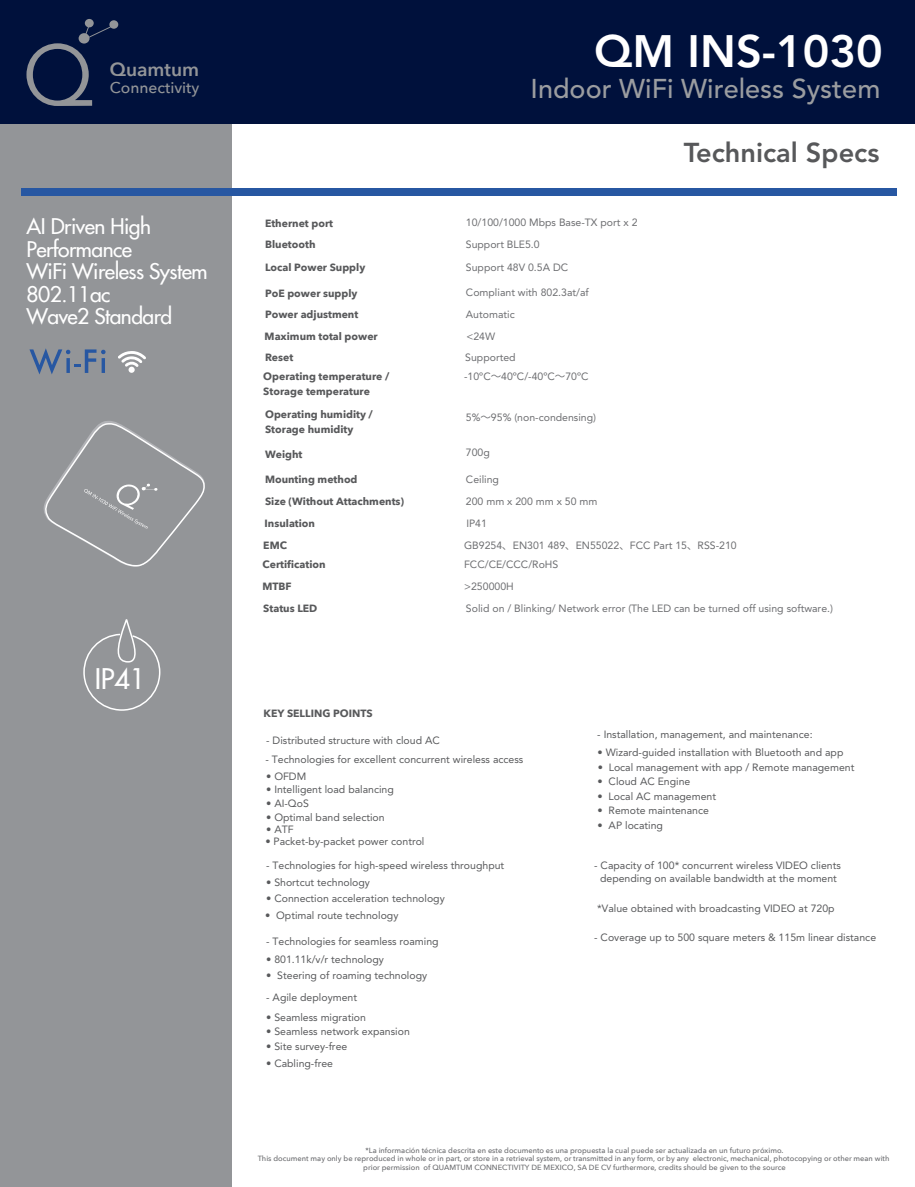
<style>
.page{position:relative;width:915px;height:1187px;background:#fff}
.page>*{position:absolute;margin:0;border:0;box-sizing:border-box;transform-origin:0 0}
.t1{font:800 45px "Avenir";color:#fff}
.t2{font:500 27.75px "Futura";color:#fff}
.t3{font:800 27.15px "Avenir";color:#57585a}
.t4{font:500 27px "Avenir";color:#9b9da0}
.t5{font:500 21.15px/22.5px "Futura";letter-spacing:-.025em;color:#fff}
.t6{font:600 19.05px "Avenir Next";color:#939598}
.t7{font:500 15.6px "Avenir Next";color:#939598}
.t8{font:10.5px/12.6px "Avenir";color:#58595b;text-align:center}
.t9{font:10.5px/21.3px "Avenir";color:#6c6d70}
.t10{font:700 10.5px/15px "Avenir Next";color:#58595b}
.t11{font:500 7.5px/9px "Avenir Next";color:#6c6d70;text-align:center}
.s1{font-family:"Koz Go Pr 6 N"}
</style>
<div class="page">
<div style="left:1px;top:0;width:231px;height:1186px;background:#939598"></div>
<div style="left:0;top:0;width:914px;height:123px;background:#00113c"></div>
<div style="left:21px;top:188px;width:875px;height:7px;background:#2757a2"></div>
<svg style="left:26px;top:19px;width:92px;height:87px"></svg>
<svg style="left:29px;top:348px;width:76px;height:26px"></svg>
<svg style="left:118px;top:351px;width:28px;height:16px"></svg>
<div style="left:128px;top:366px;width:7px;height:7px;background:#fff;border-radius:50%"></div>
<svg style="left:44px;top:421px;width:161px;height:145px"></svg>
<svg style="left:83px;top:619px;width:78px;height:92px"></svg>
<h1 class="t1" style="left:594px;top:18px;width:290px">QM INS-1030</h1>
<h3 class="t6" style="left:110px;top:53px;width:91px">Quamtum</h3>
<h3 class="t7" style="left:110px;top:74px;width:91px">Connectivity</h3>
<h3 class="t4" style="left:530px;top:69px;width:351px">Indoor WiFi Wireless System</h3>
<h3 class="t5" style="left:26px;top:215px;width:182px">AI Driven High<br>Performance<br>WiFi Wireless System<br>802.11ac<br>Wave2 Standard</h3>
<h2 class="t2" style="left:95px;top:661px;width:53px">IP41</h2>
<p class="t10" style="left:265px;top:215px;width:70px">Ethernet port</p>
<p class="t9" style="left:466px;top:212px;width:173px">10/100/1000 Mbps Base-TX port x 2</p>
<p class="t10" style="left:265px;top:237px;width:52px">Bluetooth</p>
<p class="t9" style="left:465px;top:233px;width:75px">Support BLE5.0</p>
<p class="t10" style="left:265px;top:260px;width:102px">Local Power Supply</p>
<p class="t9" style="left:466px;top:256px;width:104px">Support 48V 0.5A DC</p>
<p class="t10" style="left:265px;top:285px;width:94px">PoE power supply</p>
<p class="t9" style="left:466px;top:282px;width:124px">Compliant with 802.3at/af</p>
<p class="t10" style="left:265px;top:307px;width:95px">Power adjustment</p>
<p class="t9" style="left:465px;top:304px;width:50px">Automatic</p>
<p class="t10" style="left:264px;top:329px;width:115px">Maximum total power</p>
<p class="t9" style="left:466px;top:326px;width:30px">&lt;24W</p>
<p class="t10" style="left:265px;top:350px;width:30px">Reset</p>
<p class="t9" style="left:465px;top:347px;width:52px">Supported</p>
<p class="t10" style="left:263px;top:368px;width:128px">Operating temperature /<br>Storage temperature</p>
<p class="t9" style="left:464px;top:365px;width:126px">-10ºC<span class="s1">～</span>40ºC/-40ºC<span class="s1">～</span>70ºC</p>
<p class="t10" style="left:265px;top:407px;width:109px">Operating humidity /<br>Storage humidity</p>
<p class="t9" style="left:465px;top:407px;width:132px">5%<span class="s1">～</span>95% (non-condensing)</p>
<p class="t10" style="left:265px;top:447px;width:39px">Weight</p>
<p class="t9" style="left:466px;top:442px;width:25px">700g</p>
<p class="t10" style="left:265px;top:468px;width:141px;line-height:22px">Mounting method<br>Size (Without Attachments)</p>
<p class="t9" style="left:466px;top:468px;width:35px">Ceiling</p>
<p class="t9" style="left:466px;top:490px;width:133px">200 mm x 200 mm x 50 mm</p>
<h3 class="t3" style="left:683px;top:133px;width:197px">Technical Specs</h3>
<p class="t10" style="left:264px;top:516px;width:52px">Insulation</p>
<p class="t9" style="left:464px;top:513px;width:274px">IP41<br>GB9254<span class="s1">、</span>EN301 489<span class="s1">、</span>EN55022<span class="s1">、</span>FCC Part 15<span class="s1">、</span>RSS-210</p>
<p class="t9" style="left:464px;top:553px;width:96px;line-height:22px">FCC/CE/CCC/RoHS &gt;250000H</p>
<p class="t10" style="left:262px;top:535px;width:65px;line-height:19.6px">EMC<br>Certification</p>
<p class="t10" style="left:262px;top:575px;width:56px;line-height:21.5px">MTBF<br>Status LED</p>
<p class="t9" style="left:466px;top:597px;width:368px">Solid on / Blinking/ Network error (The LED can be turned off using software.)</p>
<p class="t10" style="left:263px;top:705px;width:111px">KEY SELLING POINTS</p>
<p class="t8" style="left:266px;top:734px;width:175px">- Distributed structure with cloud AC</p>
<p class="t8" style="left:265px;top:753px;width:259px">- Technologies for excellent concurrent wireless access</p>
<p class="t8" style="left:266px;top:770px;width:42px">• OFDM</p>
<p class="t8" style="left:266px;top:783px;width:129px">• Intelligent load balancing</p>
<p class="t8" style="left:266px;top:797px;width:44px">• AI-QoS</p>
<p class="t8" style="left:266px;top:811px;width:120px">• Optimal band selection</p>
<p class="t8" style="left:266px;top:823px;width:29px">• ATF</p>
<p class="t8" style="left:265px;top:835px;width:160px">• Packet-by-packet power control</p>
<p class="t8" style="left:266px;top:876px;width:105px">• Shortcut technology</p>
<p class="t8" style="left:266px;top:892px;width:180px">• Connection acceleration technology</p>
<p class="t8" style="left:265px;top:909px;width:135px">• Optimal route technology</p>
<p class="t8" style="left:266px;top:952px;width:119px">• 801.11k/v/r technology</p>
<p class="t8" style="left:266px;top:968px;width:162px">• Steering of roaming technology</p>
<p class="t8" style="left:266px;top:1010px;width:101px">• Seamless migration</p>
<p class="t8" style="left:266px;top:1025px;width:145px">• Seamless network expansion</p>
<p class="t8" style="left:266px;top:1040px;width:83px">• Site survey-free</p>
<p class="t8" style="left:266px;top:1057px;width:68px">• Cabling-free</p>
<p class="t8" style="left:266px;top:859px;width:239px">- Technologies for high-speed wireless throughput</p>
<p class="t8" style="left:266px;top:935px;width:174px">- Technologies for seamless roaming</p>
<p class="t8" style="left:266px;top:991px;width:92px">- Agile deployment</p>
<p class="t8" style="left:597px;top:728px;width:217px">- Installation, management, and maintenance:</p>
<p class="t8" style="left:597px;top:746px;width:247px">• Wizard-guided installation with Bluetooth and app</p>
<p class="t8" style="left:597px;top:761px;width:258px">• Local management with app / Remote management</p>
<p class="t8" style="left:597px;top:775px;width:94px">• Cloud AC Engine</p>
<p class="t8" style="left:597px;top:789px;width:120px">• Local AC management</p>
<p class="t8" style="left:597px;top:803px;width:113px">• Remote maintenance</p>
<p class="t8" style="left:597px;top:818px;width:67px">• AP locating</p>
<p class="t8" style="left:594px;top:859px;width:248px">- Capacity of 100* concurrent wireless VIDEO clients depending on available bandwidth at the moment</p>
<p class="t8" style="left:597px;top:902px;width:239px">*Value obtained with broadcasting VIDEO at 720p</p>
<p class="t8" style="left:594px;top:930px;width:283px">- Coverage up to 500 square meters &amp; 115m linear distance</p>
<p class="t11" style="left:365px;top:1145px;width:419px">*La información técnica descrita en este documento es una propuesta la cual puede ser actualizada en un futuro próximo.</p>
<p class="t11" style="left:257px;top:1153px;width:633px">This document may only be reproduced in whole or in part, or store in a retrieval system, or transmitted in any form, or by any electronic, mechanical, photocopying or other mean with prior permission of QUAMTUM CONNECTIVITY DE MEXICO, SA DE CV furthermore, credits should be given to the source</p>
</div>
